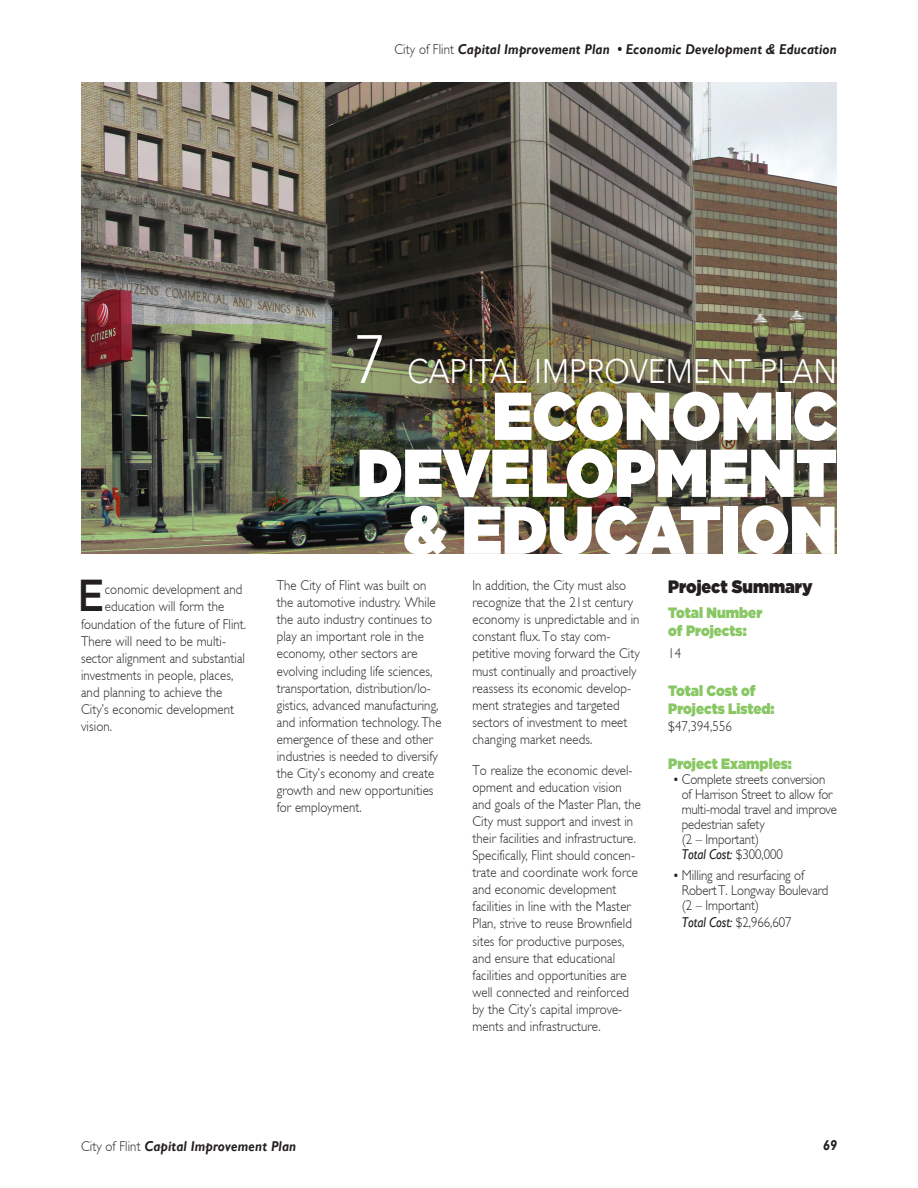
<style>
.page{position:relative;width:918px;height:1188px;background:#fff}
.page>*{position:absolute;margin:0;border:0;box-sizing:border-box;transform-origin:0 0}
.Title_1{font:900 67.5px "Gotham";color:#fff;scale:.9 1}
.Normal-DROP_CAP{font:500 44.85px "Gotham HTF";color:#231f20;scale:.9 1}
.Title_1-2{font:300 33.75px "Avenir LT Std";color:#fff;scale:.9 1}
.heading_2{font:900 18px "Gotham";color:#231f20;scale:.9 1}
.heading_3{font:900 15px/18px "Gotham";color:#88c763;scale:.9 1}
.Normal-DROP_CAP-2{font:300 14.25px/17.1px "Gill Light S Si";letter-spacing:.01em;color:#231f20;scale:.9 1}
.t1{font:italic 700 14.25px "Gill Sans";letter-spacing:.01em;color:#231f20;scale:.9 1}
.t2{font:italic 14.25px "Gill Sans";letter-spacing:-.005em;color:#231f20;scale:.9 1}
.s1{font-family:"Gill Light S Si";font-weight:300;font-style:normal}
.s2{font-size:67.5px}
.s3{font-family:"Gill Sans";font-weight:400;font-style:italic}
</style>
<div class="page">
<img style="left:81px;top:82px;width:756px;height:242px">
<img style="left:81px;top:324px;width:756px;height:230px">
<p class="t1" style="left:394px;top:41px;width:493px"><span class="s1">City of Flint</span> Capital Improvement Plan • Economic Development &amp; Education</p>
<p class="Normal-DROP_CAP" style="left:77px;top:570px;width:32px">E</p>
<p class="Normal-DROP_CAP-2" style="left:105px;top:581px;width:154px">conomic development and</p>
<p class="Normal-DROP_CAP-2" style="left:105px;top:598px;width:134px">education will form the</p>
<p class="Normal-DROP_CAP-2" style="left:81px;top:615px;width:185px">foundation of the future of Flint.</p>
<p class="Normal-DROP_CAP-2" style="left:81px;top:632px;width:163px">There will need to be multi-</p>
<p class="Normal-DROP_CAP-2" style="left:81px;top:649px;width:184px">sector alignment and substantial</p>
<p class="Normal-DROP_CAP-2" style="left:81px;top:667px;width:171px">investments in people, places,</p>
<p class="Normal-DROP_CAP-2" style="left:81px;top:684px;width:158px">and planning to achieve the</p>
<p class="Normal-DROP_CAP-2" style="left:81px;top:701px;width:172px">City’s economic development</p>
<p class="Normal-DROP_CAP-2" style="left:81px;top:718px;width:36px">vision.</p>
<p class="Title_1-2" style="left:355px;top:351px;width:537px"><span class="s2">7</span> CAPITAL IMPROVEMENT PLAN</p>
<p class="Title_1" style="left:492px;top:377px;width:384px">ECONOMIC</p>
<p class="Title_1" style="left:357px;top:434px;width:535px">DEVELOPMENT</p>
<p class="Title_1" style="left:404px;top:491px;width:483px">&amp; EDUCATION</p>
<p class="Normal-DROP_CAP-2" style="left:277px;top:577px;width:185px">The City of Flint was built on the automotive industry. While the auto industry continues to play an important role in the economy, other sectors are evolving including life sciences, transportation, distribution/lo&shy;gistics, advanced manufacturing, and information technology. The emergence of these and other industries is needed to diversify the City’s economy and create growth and new opportunities for employment.</p>
<p class="Normal-DROP_CAP-2" style="left:472px;top:577px;width:187px">In addition, the City must also recognize that the 21st century economy is unpredictable and in constant flux. To stay com&shy;petitive moving forward the City must continually and proactively reassess its economic develop&shy;ment strategies and targeted sectors of investment to meet changing market needs.</p>
<p class="Normal-DROP_CAP-2" style="left:472px;top:761px;width:189px">To realize the economic devel&shy;opment and education vision and goals of the Master Plan, the<br>City must support and invest in their facilities and infrastructure.<br>Specifically, Flint should concen&shy;trate and coordinate work force and economic development facilities in line with the Master<br>Plan, strive to reuse Brownfield sites for productive purposes, and ensure that educational facilities and opportunities are well connected and reinforced by the City’s capital improve&shy;ments and infrastructure.</p>
<p class="heading_2" style="left:668px;top:576px;width:162px">Project Summary</p>
<p class="heading_3" style="left:668px;top:603px;width:106px">Total Number of Projects:</p>
<p class="Normal-DROP_CAP-2" style="left:668px;top:644px;width:16px">14</p>
<p class="heading_3" style="left:668px;top:681px;width:120px">Total Cost of<br>Projects Listed:</p>
<p class="Normal-DROP_CAP-2" style="left:668px;top:718px;width:72px">$47,394,556</p>
<p class="heading_3" style="left:668px;top:755px;width:139px">Project Examples:</p>
<p class="Normal-DROP_CAP-2" style="left:682px;top:772px;width:174px;line-height:15px;text-indent:-9px">• Complete streets conversion of Harrison Street to allow for multi-modal travel and improve pedestrian safety<br>(2 – Important)<br><span class="s3">Total Cost:</span> $300,000</p>
<p class="Normal-DROP_CAP-2" style="left:682px;top:868px;width:165px;line-height:15px;text-indent:-9px">• Milling and resurfacing of<br>Robert T. Longway Boulevard (2 – Important)</p>
<p class="t2" style="left:682px;top:914px;width:123px">Total Cost: <span class="s1">$2,966,607</span></p>
<p class="t1" style="left:81px;top:1138px;width:241px"><span class="s1">City of Flint</span> Capital Improvement Plan</p>
<p class="t1" style="left:823px;top:1137px;width:17px">69</p>
</div>
